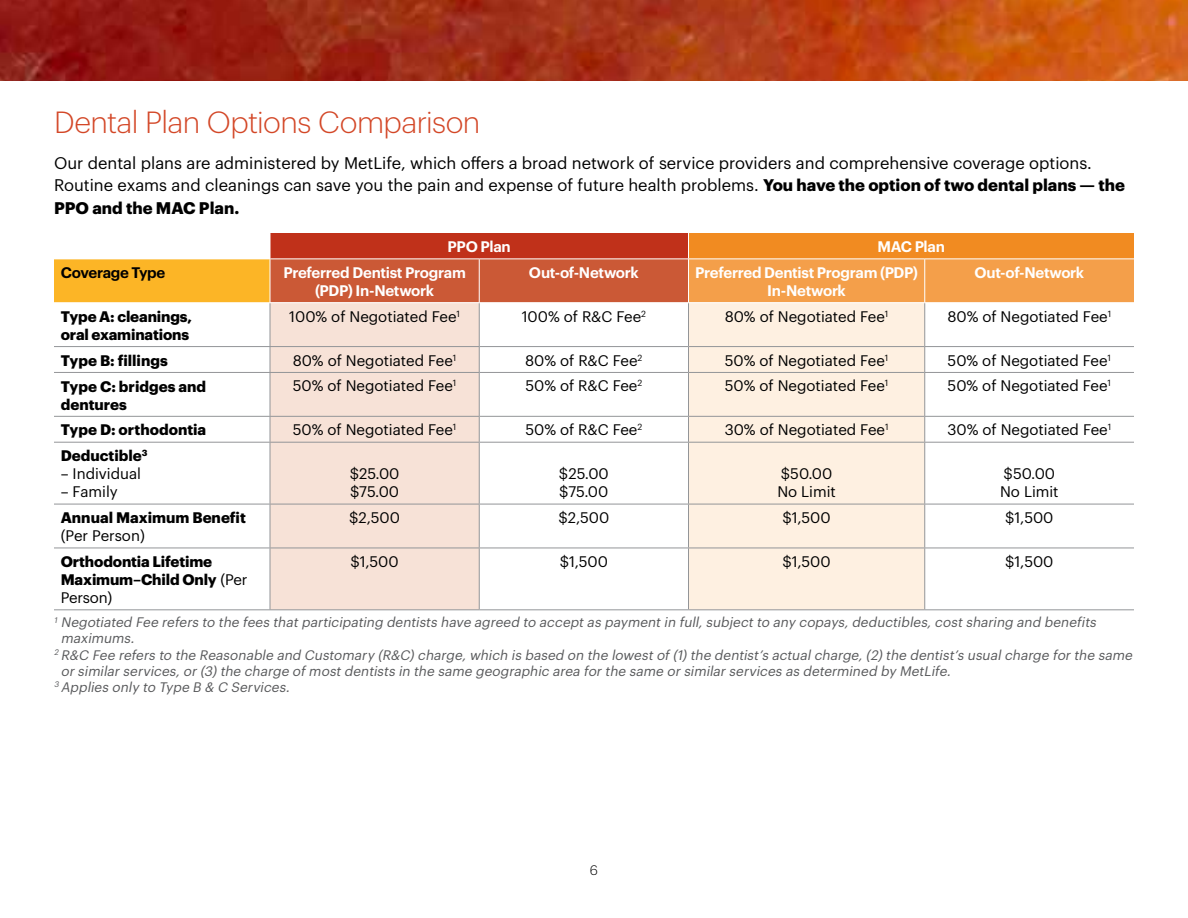
<style>
.page{position:relative;width:1188px;height:918px;background:#fff}
.page>*{position:absolute;margin:0;border:0;box-sizing:border-box;transform-origin:0 0}
.t1{font:300 30px "Graphik";letter-spacing:-.02em;color:#d34727}
.t2{font:16.5px/22.5px "Graphik";color:#000}
.t3{font:15px/18px "Graphik";color:#000}
.t4{font:700 15px/18px "Graphik";color:#000}
.t5{font:600 15px/18px "Graphik";letter-spacing:-.025em;color:#fff;text-align:center}
.t6{font:600 15px "Graphik";letter-spacing:-.02em;color:#000}
.t7{font:italic 13.5px "Graphik";color:#58595b}
.t8{font:300 13.5px "Graphik";color:#000}
.s1{font-weight:700}
.s2{font-weight:400}
</style>
<div class="page">
<div style="left:54px;top:259px;width:216px;height:44px;background:#fcb526"></div>
<div style="left:271px;top:303px;width:208px;height:306px;background:#f7e2d7"></div>
<div style="left:689px;top:303px;width:235px;height:306px;background:#fef0e1"></div>
<hr style="left:270px;top:303px;width:1px;height:43px;background:#939598">
<hr style="left:479px;top:303px;width:1px;height:43px;background:#939598">
<hr style="left:688px;top:303px;width:1px;height:43px;background:#939598">
<hr style="left:924px;top:303px;width:1px;height:43px;background:#939598">
<hr style="left:54px;top:346px;width:216px;height:1px;background:#939598">
<hr style="left:270px;top:346px;width:209px;height:1px;background:#939598">
<svg style="left:270px;top:347px;width:1px;height:25px"></svg>
<hr style="left:479px;top:346px;width:209px;height:1px;background:#939598">
<svg style="left:479px;top:347px;width:1px;height:25px"></svg>
<hr style="left:688px;top:346px;width:237px;height:1px;background:#939598">
<svg style="left:688px;top:347px;width:1px;height:25px"></svg>
<hr style="left:925px;top:346px;width:209px;height:1px;background:#939598">
<svg style="left:924px;top:347px;width:1px;height:25px"></svg>
<hr style="left:54px;top:372px;width:216px;height:1px;background:#939598">
<hr style="left:270px;top:372px;width:209px;height:1px;background:#939598">
<hr style="left:270px;top:373px;width:1px;height:43px;background:#939598">
<hr style="left:479px;top:372px;width:209px;height:1px;background:#939598">
<hr style="left:479px;top:373px;width:1px;height:43px;background:#939598">
<hr style="left:688px;top:372px;width:237px;height:1px;background:#939598">
<hr style="left:688px;top:373px;width:1px;height:43px;background:#939598">
<hr style="left:925px;top:372px;width:209px;height:1px;background:#939598">
<hr style="left:924px;top:373px;width:1px;height:43px;background:#939598">
<hr style="left:54px;top:416px;width:216px;height:1px;background:#939598">
<hr style="left:270px;top:416px;width:209px;height:1px;background:#939598">
<svg style="left:270px;top:417px;width:1px;height:25px"></svg>
<hr style="left:479px;top:416px;width:209px;height:1px;background:#939598">
<svg style="left:479px;top:417px;width:1px;height:25px"></svg>
<hr style="left:688px;top:416px;width:237px;height:1px;background:#939598">
<svg style="left:688px;top:417px;width:1px;height:25px"></svg>
<hr style="left:925px;top:416px;width:209px;height:1px;background:#939598">
<svg style="left:924px;top:417px;width:1px;height:25px"></svg>
<hr style="left:54px;top:442px;width:216px;height:1px;background:#939598">
<hr style="left:270px;top:442px;width:209px;height:1px;background:#939598">
<hr style="left:270px;top:443px;width:1px;height:61px;background:#939598">
<hr style="left:479px;top:442px;width:209px;height:1px;background:#939598">
<hr style="left:479px;top:443px;width:1px;height:61px;background:#939598">
<hr style="left:688px;top:442px;width:237px;height:1px;background:#939598">
<hr style="left:688px;top:443px;width:1px;height:61px;background:#939598">
<hr style="left:925px;top:442px;width:209px;height:1px;background:#939598">
<hr style="left:924px;top:443px;width:1px;height:61px;background:#939598">
<hr style="left:54px;top:504px;width:216px;height:1px;background:#939598">
<hr style="left:270px;top:504px;width:209px;height:1px;background:#939598">
<hr style="left:270px;top:504px;width:1px;height:44px;background:#939598">
<hr style="left:479px;top:504px;width:209px;height:1px;background:#939598">
<hr style="left:479px;top:504px;width:1px;height:44px;background:#939598">
<hr style="left:688px;top:504px;width:237px;height:1px;background:#939598">
<hr style="left:688px;top:504px;width:1px;height:44px;background:#939598">
<hr style="left:925px;top:504px;width:209px;height:1px;background:#939598">
<hr style="left:924px;top:504px;width:1px;height:44px;background:#939598">
<hr style="left:54px;top:548px;width:216px;height:1px;background:#939598">
<hr style="left:270px;top:548px;width:209px;height:1px;background:#939598">
<hr style="left:270px;top:548px;width:1px;height:61px;background:#939598">
<hr style="left:479px;top:548px;width:209px;height:1px;background:#939598">
<hr style="left:479px;top:548px;width:1px;height:61px;background:#939598">
<hr style="left:688px;top:548px;width:237px;height:1px;background:#939598">
<hr style="left:688px;top:548px;width:1px;height:61px;background:#939598">
<hr style="left:925px;top:548px;width:209px;height:1px;background:#939598">
<hr style="left:924px;top:548px;width:1px;height:61px;background:#939598">
<svg style="left:270px;top:233px;width:864px;height:69px;background:#dd7334"></svg>
<hr style="left:270px;top:258px;width:209px;height:1px;background:#fff">
<hr style="left:270px;top:259px;width:1px;height:43px;background:#fff">
<hr style="left:479px;top:258px;width:209px;height:1px;background:#fff">
<hr style="left:479px;top:259px;width:1px;height:43px;background:#fff">
<hr style="left:688px;top:258px;width:237px;height:1px;background:#fff">
<hr style="left:688px;top:259px;width:1px;height:43px;background:#fff">
<hr style="left:925px;top:258px;width:209px;height:1px;background:#fff">
<hr style="left:924px;top:259px;width:1px;height:43px;background:#fff">
<hr style="left:54px;top:609px;width:216px;height:1px;background:#939598">
<hr style="left:925px;top:609px;width:209px;height:1px;background:#939598">
<hr style="left:54px;top:302px;width:216px;height:1px;background:#fff">
<hr style="left:270px;top:609px;width:209px;height:1px;background:#939598">
<hr style="left:479px;top:609px;width:209px;height:1px;background:#939598">
<hr style="left:688px;top:609px;width:237px;height:1px;background:#939598">
<img style="left:0;top:0;width:1188px;height:81px">
<h1 class="t1" style="left:54px;top:100px;width:428px">Dental Plan Options Comparison</h1>
<p class="t2" style="left:54px;top:150px;width:1072px">Our dental plans are administered by MetLife, which offers a broad network of service providers and comprehensive coverage options.<br>Routine exams and cleanings can save you the pain and expense of future health problems. <span class="s1">You have the option of two dental plans — the<br>PPO and the MAC Plan.</span></p>
<p class="t5" style="left:448px;top:236px;width:65px">PPO Plan</p>
<p class="t5" style="left:878px;top:236px;width:69px">MAC Plan</p>
<p class="t6" style="left:61px;top:261px;width:106px">Coverage Type</p>
<p class="t5" style="left:283px;top:262px;width:184px">Preferred Dentist Program (PDP) In-Network</p>
<p class="t5" style="left:529px;top:262px;width:111px">Out-of-Network</p>
<p class="t5" style="left:695px;top:262px;width:224px">Preferred Dentist Program (PDP)<br>In-Network</p>
<p class="t5" style="left:974px;top:262px;width:111px">Out-of-Network</p>
<p class="t4" style="left:61px;top:306px;width:133px">Type A: cleanings, oral examinations</p>
<p class="t3" style="left:289px;top:306px;width:172px">100% of Negotiated Fee<sup>1</sup></p>
<p class="t3" style="left:522px;top:306px;width:126px">100% of R&amp;C Fee<sup>2</sup></p>
<p class="t3" style="left:725px;top:306px;width:165px">80% of Negotiated Fee<sup>1</sup></p>
<p class="t3" style="left:948px;top:306px;width:165px">80% of Negotiated Fee<sup>1</sup></p>
<p class="t4" style="left:61px;top:350px;width:109px">Type B: fillings</p>
<p class="t3" style="left:293px;top:350px;width:165px">80% of Negotiated Fee<sup>1</sup></p>
<p class="t3" style="left:525px;top:350px;width:119px">80% of R&amp;C Fee<sup>2</sup></p>
<p class="t3" style="left:725px;top:350px;width:165px">50% of Negotiated Fee<sup>1</sup></p>
<p class="t3" style="left:948px;top:350px;width:165px">50% of Negotiated Fee<sup>1</sup></p>
<p class="t4" style="left:61px;top:376px;width:147px">Type C: bridges and dentures</p>
<p class="t3" style="left:293px;top:376px;width:165px">50% of Negotiated Fee<sup>1</sup></p>
<p class="t3" style="left:525px;top:376px;width:118px">50% of R&amp;C Fee<sup>2</sup></p>
<p class="t3" style="left:725px;top:376px;width:165px">50% of Negotiated Fee<sup>1</sup></p>
<p class="t3" style="left:948px;top:376px;width:165px">50% of Negotiated Fee<sup>1</sup></p>
<p class="t4" style="left:61px;top:420px;width:147px">Type D: orthodontia</p>
<p class="t3" style="left:293px;top:420px;width:165px">50% of Negotiated Fee<sup>1</sup></p>
<p class="t3" style="left:525px;top:420px;width:118px">50% of R&amp;C Fee<sup>2</sup></p>
<p class="t3" style="left:725px;top:420px;width:165px">30% of Negotiated Fee<sup>1</sup></p>
<p class="t3" style="left:947px;top:420px;width:165px">30% of Negotiated Fee<sup>1</sup></p>
<p class="t4" style="left:61px;top:446px;width:88px">Deductible<sup>3</sup></p>
<p class="t3" style="left:61px;top:464px;width:82px">– Individual</p>
<p class="t3" style="left:61px;top:482px;width:59px">– Family</p>
<p class="t3" style="left:350px;top:464px;width:51px">$25.00 $75.00</p>
<p class="t3" style="left:559px;top:464px;width:51px">$25.00 $75.00</p>
<p class="t3" style="left:777px;top:464px;width:60px">$50.00<br>No Limit</p>
<p class="t3" style="left:1000px;top:464px;width:60px">$50.00<br>No Limit</p>
<p class="t4" style="left:61px;top:507px;width:187px">Annual Maximum Benefit</p>
<p class="t3" style="left:61px;top:526px;width:86px">(Per Person)</p>
<p class="t3" style="left:349px;top:507px;width:52px">$2,500</p>
<p class="t3" style="left:559px;top:507px;width:52px">$2,500</p>
<p class="t3" style="left:782px;top:507px;width:50px">$1,500</p>
<p class="t3" style="left:1005px;top:507px;width:50px">$1,500</p>
<p class="t4" style="left:61px;top:551px;width:188px">Orthodontia Lifetime<br>Maximum–Child Only <span class="s2">(Per<br>Person)</span></p>
<p class="t3" style="left:350px;top:551px;width:50px">$1,500</p>
<p class="t3" style="left:560px;top:551px;width:50px">$1,500</p>
<p class="t3" style="left:782px;top:551px;width:50px">$1,500</p>
<p class="t3" style="left:1005px;top:551px;width:50px">$1,500</p>
<p class="t7" style="left:54px;top:612px;width:1047px"><sup>1</sup> Negotiated Fee refers to the fees thatparticipating dentists have agreed to acceptas paymentin full,subjectto any copays,deductibles,costsharing and benefits</p>
<p class="t7" style="left:61px;top:628px;width:78px">maximums.</p>
<p class="t7" style="left:54px;top:645px;width:1083px"><sup>2</sup> R&amp;C Fee refers to the Reasonable and Customary (R&amp;C)charge,which is based on the lowestof(1)the dentist’s actualcharge,(2)the dentist’s usualcharge forthe same</p>
<p class="t7" style="left:61px;top:661px;width:895px">orsimilarservices,or(3)the charge ofmostdentists in the same geographic area forthe same orsimilarservices as determined by MetLife.</p>
<p class="t7" style="left:54px;top:677px;width:240px"><sup>3</sup> Applies only to Type B &amp; C Services.</p>
<p class="t8" style="left:590px;top:860px;width:10px">6</p>
</div>
